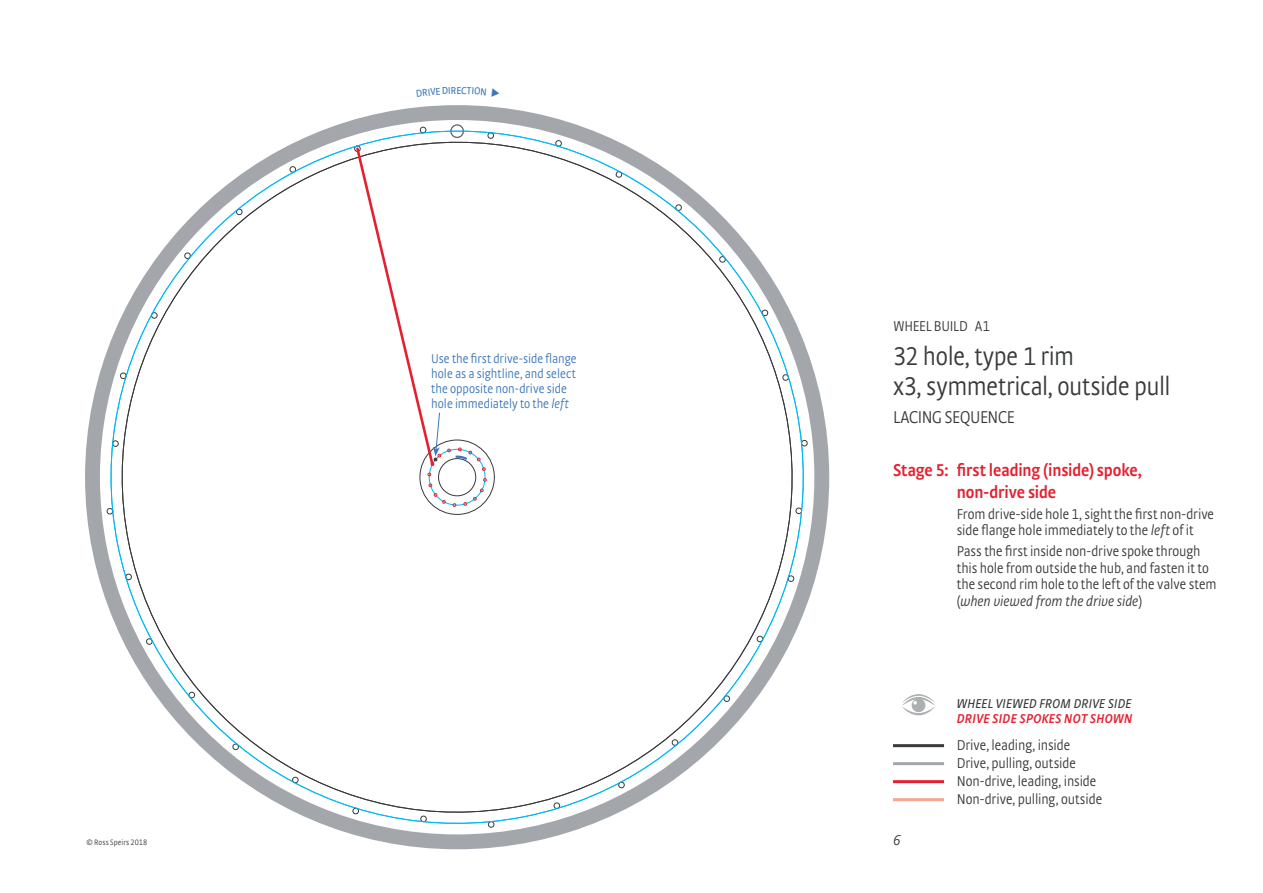
<style>
.page{position:relative;width:1263px;height:893px;background:#fff}
.page>*{position:absolute;margin:0;border:0;box-sizing:border-box;transform-origin:0 0}
.t1{font:300 27px/30px "Strada Cond TF";letter-spacing:-.015em;color:#383a3b}
.t2{font:600 18px/22.5px "Strada Cond TF";letter-spacing:-.01em;color:#e42130}
.t3{font:300 18px "Strada Cond TF";letter-spacing:-.015em;color:#383a3b}
.t4{font:300 15px/16.5px "Strada Cond TF";letter-spacing:-.005em;color:#383a3b}
.t5{font:italic 300 15px "Strada Cond TF";color:#383a3b}
.t6{font:300 13.5px/15px "Strada Cond TF";color:#3c77ba}
.t7{font:italic 13.5px "Strada Cond TF";letter-spacing:.02em;color:#383a3b}
.t8{font:italic 600 13.5px "Strada Cond TF";letter-spacing:.025em;color:#e42130}
.t9{font:10.5px "Strada Cond TF";color:#3c77ba}
.t10{font:300 8.25px "Strada Cond TF";letter-spacing:.01em;color:#383a3b}
.s1{font-style:italic}
</style>
<div class="page">
<hr style="left:893px;top:744px;width:51px;height:3px;background:#383a3b">
<hr style="left:893px;top:762px;width:51px;height:3px;background:#a3a7ac">
<hr style="left:893px;top:780px;width:51px;height:3px;background:#e42130">
<hr style="left:893px;top:798px;width:51px;height:3px;background:#f4a68f">
<svg style="left:902px;top:694px;width:33px;height:21px"></svg>
<svg style="left:85px;top:105px;width:744px;height:744px"></svg>
<svg style="left:354px;top:146px;width:141px;height:369px"></svg>
<p class="t10" style="left:87px;top:838px;width:62px">© Ross Speirs 2018</p>
<p class="t9" style="left:456px;top:85px;width:6px">E</p>
<p class="t6" style="left:431px;top:351px;width:147px">Use the first drive‑side flange hole as a sightline, and select the opposite non-drive side hole immediately to the <span class="s1">left</span></p>
<p class="t4" style="left:893px;top:318px;width:98px">WHEEL BUILD A1</p>
<h1 class="t1" style="left:893px;top:341px;width:279px">32 hole, type 1 rim<br>x3, symmetrical, outside pull</h1>
<p class="t3" style="left:893px;top:407px;width:123px">LACING SEQUENCE</p>
<p class="t2" style="left:957px;top:458px;width:187px;text-indent:-64px">Stage 5: first leading (inside) spoke, non‑drive side</p>
<p class="t4" style="left:957px;top:506px;width:259px">From drive-side hole 1, sight the first non-drive side flange hole immediately to the <span class="s1">left</span> of it</p>
<p class="t4" style="left:957px;top:543px;width:261px">Pass the first inside non-drive spoke through this hole from outside the hub, and fasten it to the second rim hole to the left of the valve stem (<span class="s1">when viewed from the drive side</span>)</p>
<p class="t5" style="left:893px;top:831px;width:9px">6</p>
<p class="t7" style="left:957px;top:696px;width:176px">WHEEL VIEWED FROM DRIVE SIDE</p>
<p class="t8" style="left:957px;top:711px;width:177px">DRIVE SIDE SPOKES NOT SHOWN</p>
<p class="t4" style="left:957px;top:736px;width:147px;line-height:18px">Drive, leading, inside<br>Drive, pulling, outside<br>Non-drive, leading, inside<br>Non-drive, pulling, outside</p>
</div>
